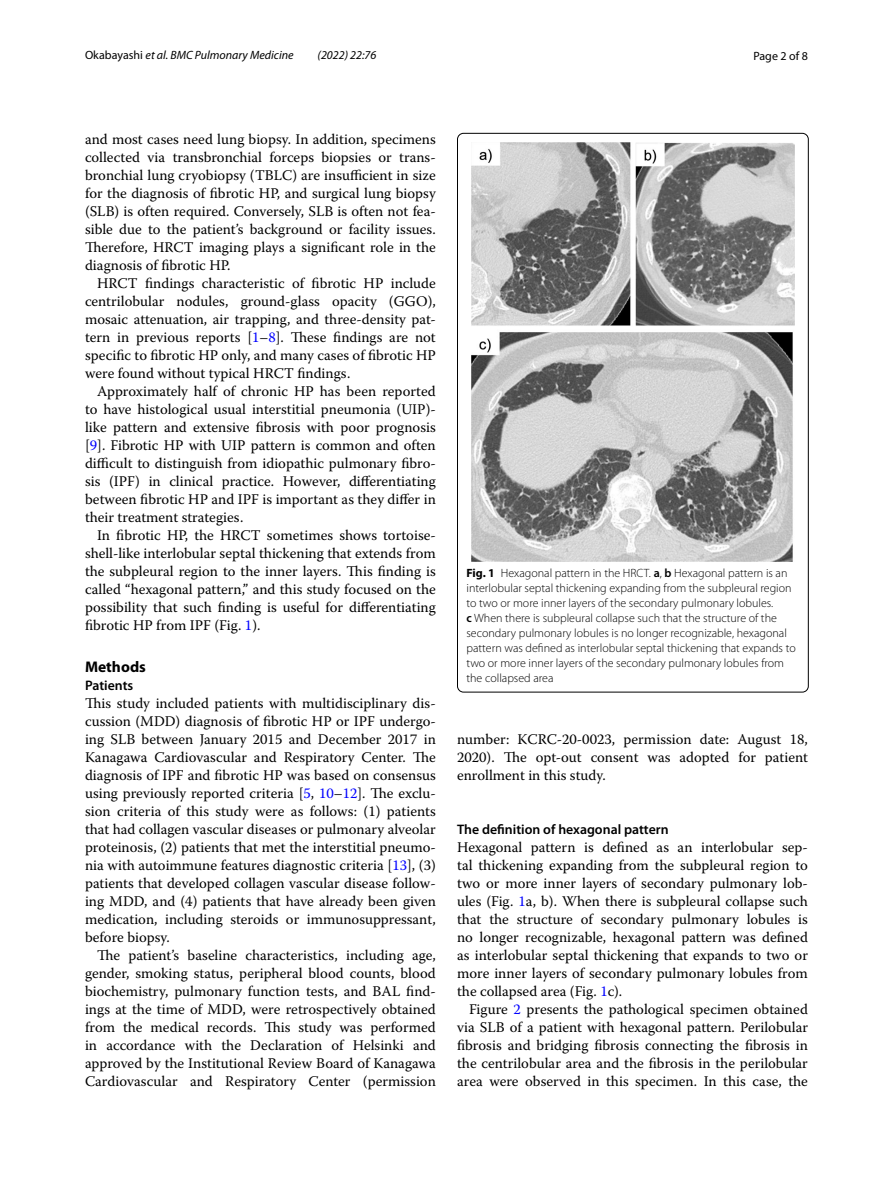
<style>
.page{position:relative;width:893px;height:1187px;background:#fff}
.page>*{position:absolute;margin:0;border:0;box-sizing:border-box;transform-origin:0 0}
.t1{font:700 15.45px "Myriad Pro";color:#000}
.t2{font:14.7px/18px "Warnock Pro";color:#000;text-align:justify}
.t3{font:600 13.8px "Myriad Pro";color:#000}
.t4{font:300 12px/15px "Myriad Pro";color:#000}
.t5{font:italic 12px "Myriad Pro";color:#000}
.t6{font:12px "Myriad Pro";color:#000}
.s1{font-style:normal}
.s2{color:#00f}
.s3{font-weight:700}
.s4{font-weight:600}
</style>
<div class="page">
<img style="left:471px;top:142px;width:323px;height:420px">
<p class="t5" style="left:85px;top:48px;width:210px"><span class="s1">Okabayashi</span> et al. BMC Pulmonary Medicine</p>
<p class="t5" style="left:318px;top:48px;width:60px">(2022) 22:76</p>
<p class="t6" style="left:753px;top:48px;width:56px">Page 2 of 8</p>
<p class="t2" style="left:85px;top:130px;width:352px">and most cases need lung biopsy. In addition, specimens collected via transbronchial forceps biopsies or trans&shy;bronchial lung cryobiopsy (TBLC) are insufficient in size for the diagnosis of fibrotic HP, and surgical lung biopsy (SLB) is often required. Conversely, SLB is often not fea&shy;sible due to the patient’s background or facility issues.<br>Therefore, HRCT imaging plays a significant role in the diagnosis of fibrotic HP.</p>
<p class="t2" style="left:85px;top:274px;width:352px;text-indent:12px">HRCT findings characteristic of fibrotic HP include centrilobular nodules, ground-glass opacity (GGO), mosaic attenuation, air trapping, and three-density pat&shy;tern in previous reports [<span class="s2">1</span>–<span class="s2">8</span>]. These findings are not specific to fibrotic HP only, and many cases of fibrotic HP were found without typical HRCT findings.</p>
<p class="t2" style="left:85px;top:382px;width:352px;text-indent:12px">Approximately half of chronic HP has been reported to have histological usual interstitial pneumonia (UIP)- like pattern and extensive fibrosis with poor prognosis [<span class="s2">9</span>]. Fibrotic HP with UIP pattern is common and often difficult to distinguish from idiopathic pulmonary fibro&shy;sis (IPF) in clinical practice. However, differentiating between fibrotic HP and IPF is important as they differ in their treatment strategies.</p>
<p class="t2" style="left:85px;top:526px;width:352px;text-indent:12px">In fibrotic HP, the HRCT sometimes shows tortoise&shy;shell-like interlobular septal thickening that extends from the subpleural region to the inner layers. This finding is called “hexagonal pattern,” and this study focused on the possibility that such finding is useful for differentiating fibrotic HP from IPF (Fig. <span class="s2">1</span>).</p>
<p class="t1" style="left:85px;top:656px;width:62px">Methods</p>
<p class="t3" style="left:85px;top:676px;width:50px">Patients</p>
<p class="t2" style="left:85px;top:693px;width:352px">This study included patients with multidisciplinary dis&shy;cussion (MDD) diagnosis of fibrotic HP or IPF undergo&shy;ing SLB between January 2015 and December 2017 in Kanagawa Cardiovascular and Respiratory Center. The diagnosis of IPF and fibrotic HP was based on consensus using previously reported criteria [<span class="s2">5</span>, <span class="s2">10</span>–<span class="s2">12</span>]. The exclu&shy;sion criteria of this study were as follows: (1) patients that had collagen vascular diseases or pulmonary alveolar proteinosis, (2) patients that met the interstitial pneumo&shy;nia with autoimmune features diagnostic criteria [<span class="s2">13</span>], (3) patients that developed collagen vascular disease follow&shy;ing MDD, and (4) patients that have already been given medication, including steroids or immunosuppressant, before biopsy.</p>
<p class="t2" style="left:85px;top:945px;width:352px;text-indent:12px">The patient’s baseline characteristics, including age, gender, smoking status, peripheral blood counts, blood biochemistry, pulmonary function tests, and BAL find&shy;ings at the time of MDD, were retrospectively obtained from the medical records. This study was performed in accordance with the Declaration of Helsinki and approved by the Institutional Review Board of Kanagawa Cardiovascular and Respiratory Center (permission</p>
<p class="t4" style="left:466px;top:566px;width:331px"><span class="s3">Fig. 1</span> Hexagonal pattern in the HRCT. <span class="s4">a</span>, <span class="s4">b</span> Hexagonal pattern is an interlobular septal thickening expanding from the subpleural region to two or more inner layers of the secondary pulmonary lobules.<br><span class="s4">c</span> When there is subpleural collapse such that the structure of the secondary pulmonary lobules is no longer recognizable, hexagonal pattern was defined as interlobular septal thickening that expands to two or more inner layers of the secondary pulmonary lobules from the collapsed area</p>
<p class="t2" style="left:457px;top:730px;width:352px">number: KCRC-20-0023, permission date: August 18, 2020). The opt-out consent was adopted for patient enrollment in this study.</p>
<p class="t3" style="left:457px;top:820px;width:213px">The definition of hexagonal pattern</p>
<p class="t2" style="left:457px;top:837px;width:352px">Hexagonal pattern is defined as an interlobular sep&shy;tal thickening expanding from the subpleural region to two or more inner layers of secondary pulmonary lob&shy;ules (Fig. <span class="s2">1</span>a, b). When there is subpleural collapse such that the structure of secondary pulmonary lobules is no longer recognizable, hexagonal pattern was defined as interlobular septal thickening that expands to two or more inner layers of secondary pulmonary lobules from the collapsed area (Fig. <span class="s2">1</span>c).</p>
<p class="t2" style="left:457px;top:999px;width:352px;text-indent:12px">Figure <span class="s2">2</span> presents the pathological specimen obtained via SLB of a patient with hexagonal pattern. Perilobular fibrosis and bridging fibrosis connecting the fibrosis in the centrilobular area and the fibrosis in the perilobular area were observed in this specimen. In this case, the</p>
</div>
